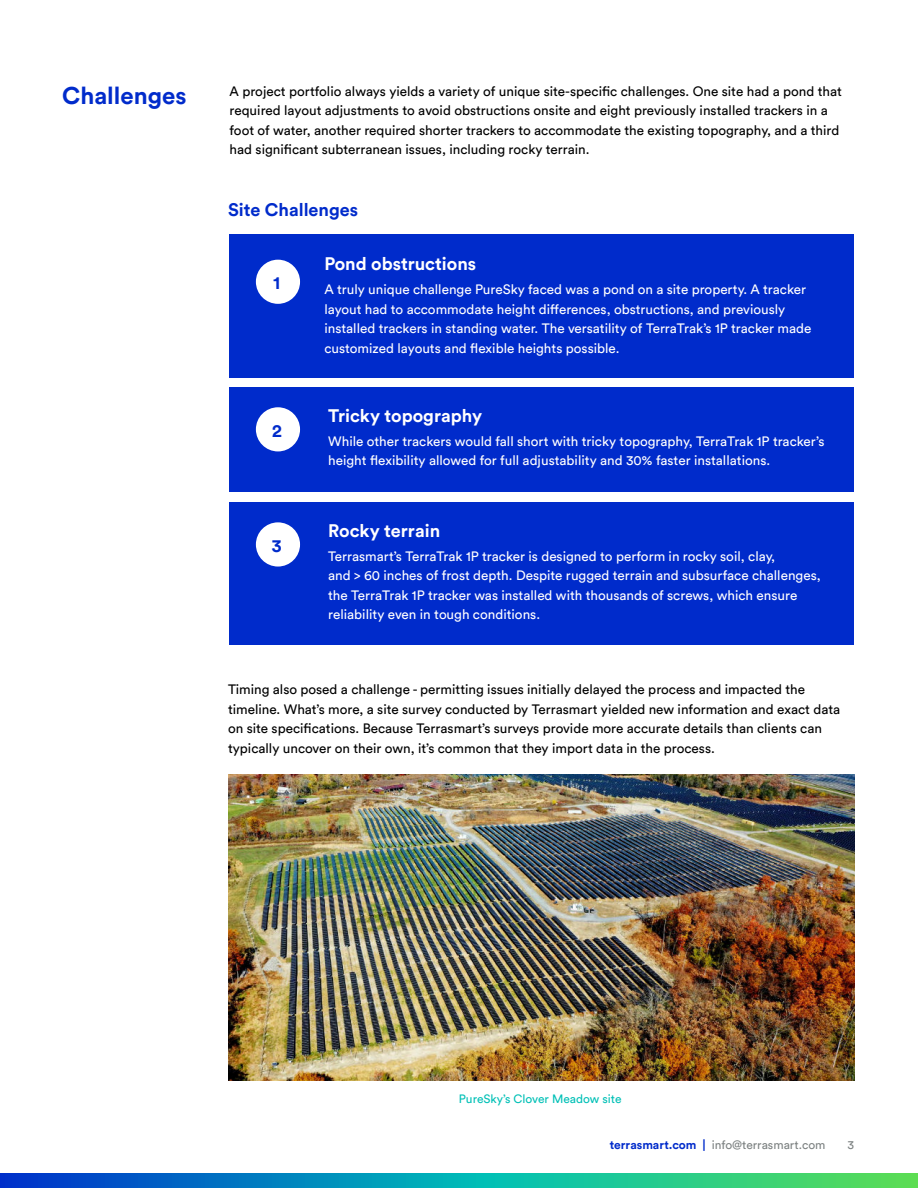
<style>
.page{position:relative;width:918px;height:1188px;background:#fff}
.page>*{position:absolute;margin:0;border:0;box-sizing:border-box;transform-origin:0 0}
.t1{font:700 24px "Circular Std";color:#002bcb}
.t2{font:700 18px "Circular Std";color:#fff}
.t3{font:700 18px "Circular Std";color:#002bcb}
.t4{font:13.5px/19.5px "Circular Std";color:#000}
.t5{font:13.5px/19.5px "Circular Std";color:#fff}
.t6{font:12px "Circular Std";color:#7d8282}
.t7{font:12px "Circular Std";color:#00c0b6}
.s1{font-weight:700;color:#002bcb}
</style>
<div class="page">
<svg style="left:0;top:1173px;width:918px;height:15px"></svg>
<div style="left:230px;top:234px;width:624px;height:144px;background:#002bcb"></div>
<div style="left:230px;top:502px;width:624px;height:143px;background:#002bcb"></div>
<div style="left:230px;top:387px;width:624px;height:104px;background:#002bcb"></div>
<div style="left:256px;top:260px;width:44px;height:44px;background:#fff;border-radius:50%"></div>
<div style="left:256px;top:522px;width:44px;height:45px;background:#fff;border-radius:50%"></div>
<div style="left:256px;top:407px;width:44px;height:44px;background:#fff;border-radius:50%"></div>
<img style="left:229px;top:774px;width:625px;height:306px">
<h1 class="t1" style="left:62px;top:85px;width:126px">Challenges</h1>
<p class="t4" style="left:230px;top:81px;width:614px">A project portfolio always yields a variety of unique site-specific challenges. One site had a pond that required layout adjustments to avoid obstructions onsite and eight previously installed trackers in a foot of water, another required shorter trackers to accommodate the existing topography, and a third had significant subterranean issues, including rocky terrain.</p>
<h2 class="t3" style="left:228px;top:201px;width:132px">Site Challenges</h2>
<h2 class="t3" style="left:273px;top:274px;width:9px">1</h2>
<h2 class="t3" style="left:272px;top:422px;width:11px">2</h2>
<h2 class="t3" style="left:272px;top:537px;width:11px">3</h2>
<h2 class="t2" style="left:324px;top:256px;width:153px">Pond obstructions</h2>
<p class="t5" style="left:324px;top:281px;width:489px">A truly unique challenge PureSky faced was a pond on a site property. A tracker layout had to accommodate height differences, obstructions, and previously installed trackers in standing water. The versatility of TerraTrak’s 1P tracker made customized layouts and flexible heights possible.</p>
<h2 class="t2" style="left:328px;top:407px;width:156px">Tricky topography</h2>
<p class="t5" style="left:328px;top:432px;width:498px">While other trackers would fall short with tricky topography, TerraTrak 1P tracker’s height flexibility allowed for full adjustability and 30% faster installations.</p>
<h2 class="t2" style="left:328px;top:522px;width:114px">Rocky terrain</h2>
<p class="t5" style="left:328px;top:547px;width:494px">Terrasmart’s TerraTrak 1P tracker is designed to perform in rocky soil, clay,<br>and &gt; 60 inches of frost depth. Despite rugged terrain and subsurface challenges, the TerraTrak 1P tracker was installed with thousands of screws, which ensure reliability even in tough conditions.</p>
<p class="t4" style="left:228px;top:681px;width:614px">Timing also posed a challenge - permitting issues initially delayed the process and impacted the timeline. What’s more, a site survey conducted by Terrasmart yielded new information and exact data on site specifications. Because Terrasmart’s surveys provide more accurate details than clients can typically uncover on their own, it’s common that they import data in the process.</p>
<p class="t7" style="left:459px;top:1094px;width:164px">PureSky’s Clover Meadow site</p>
<p class="t6" style="left:610px;top:1140px;width:217px"><span class="s1">terrasmart.com |</span> info@terrasmart.com</p>
<p class="t6" style="left:848px;top:1140px;width:8px">3</p>
</div>
